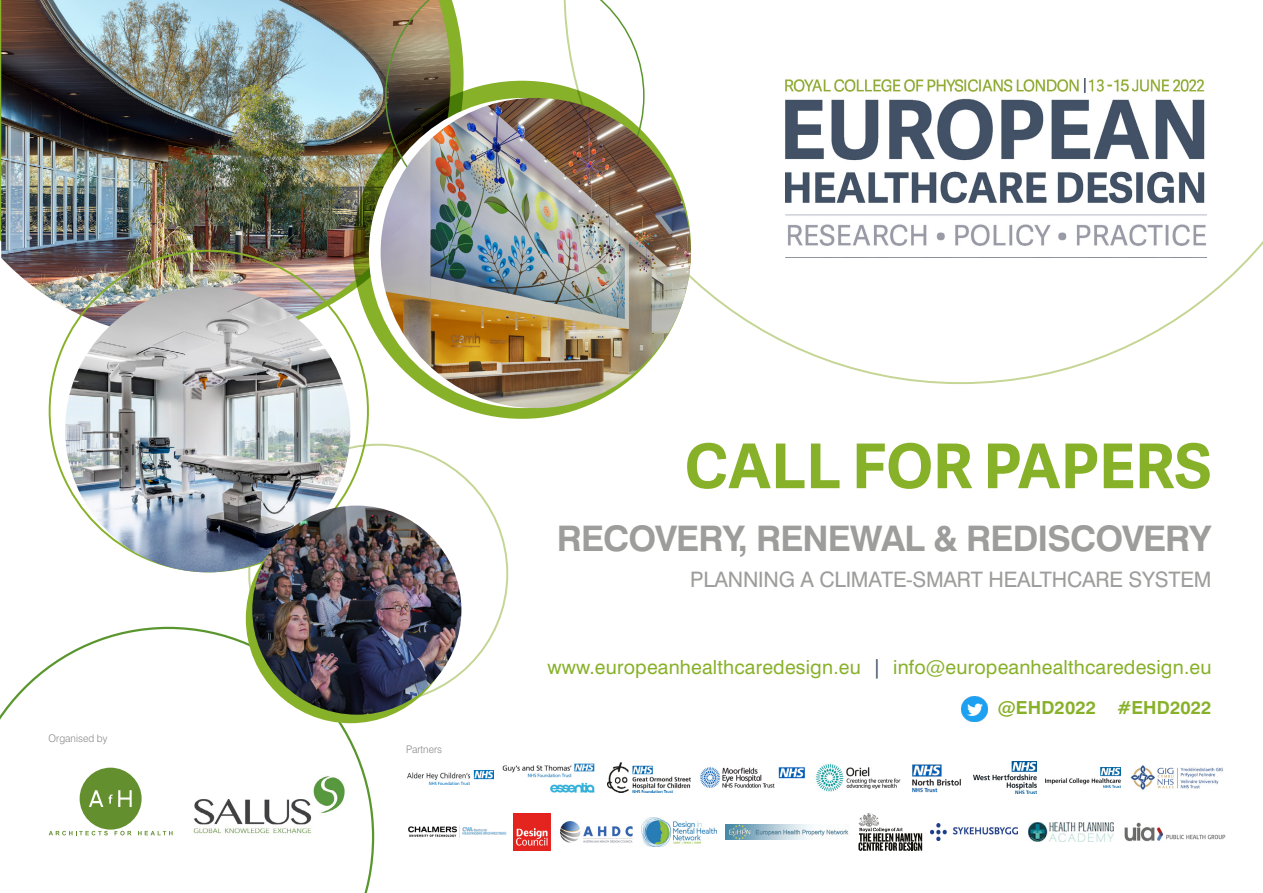
<style>
.page{position:relative;width:1263px;height:893px;background:#fff}
.page>*{position:absolute;margin:0;border:0;box-sizing:border-box;transform-origin:0 0}
.t1{font:700 61.65px "Adelle Sans";color:#88b12a}
.t2{font:700 35.25px "Swiss 721 BT";letter-spacing:-.025em;color:#9d9d9c}
.t3{font:21.3px "Swiss 721 BT";letter-spacing:-.01em;color:#9d9d9c}
.t4{font:19.5px "Swiss 721 BT";letter-spacing:.01em;color:#88b12a}
.t5{font:700 18px "Swiss 721 BT";letter-spacing:.01em;color:#88b12a}
.t6{font:300 10.5px "Swiss 721 BT";color:#878787;scale:.96 1}
.s1{color:#395066}
</style>
<div class="page">
<svg style="left:0;top:627px;width:374px;height:266px"></svg>
<svg style="left:627px;top:78px;width:636px;height:306px"></svg>
<img style="left:1px;top:0;width:384px;height:338px">
<svg style="left:353px;top:81px;width:338px;height:338px;background:#789726"></svg>
<div style="left:369px;top:98px;width:310px;height:310px;background:#fff;border-radius:50%"></div>
<svg style="left:385px;top:0;width:260px;height:216px"></svg>
<img style="left:381px;top:98px;width:310px;height:310px;border-radius:155px">
<img style="left:785px;top:79px;width:421px;height:178px">
<img style="left:65px;top:287px;width:285px;height:285px;border-radius:143px">
<div style="left:246px;top:514px;width:209px;height:209px;background:#88b12a;border-radius:50%"></div>
<img style="left:252px;top:506px;width:209px;height:209px;border-radius:105px">
<img style="left:193px;top:775px;width:158px;height:63px">
<svg style="left:49px;top:768px;width:124px;height:67px"></svg>
<img style="left:725px;top:824px;width:124px;height:16px">
<img style="left:912px;top:764px;width:49px;height:29px">
<img style="left:407px;top:771px;width:86px;height:13px">
<img style="left:931px;top:824px;width:87px;height:16px">
<svg style="left:858px;top:813px;width:64px;height:38px"></svg>
<img style="left:513px;top:813px;width:38px;height:38px">
<img style="left:700px;top:767px;width:105px;height:21px">
<img style="left:1028px;top:822px;width:86px;height:19px">
<img style="left:816px;top:763px;width:85px;height:29px">
<img style="left:502px;top:763px;width:93px;height:30px">
<img style="left:974px;top:762px;width:63px;height:31px">
<img style="left:607px;top:763px;width:83px;height:29px">
<img style="left:1125px;top:822px;width:100px;height:19px">
<img style="left:561px;top:821px;width:72px;height:21px">
<img style="left:641px;top:817px;width:76px;height:29px">
<img style="left:962px;top:696px;width:25px;height:26px">
<img style="left:1045px;top:768px;width:75px;height:19px">
<img style="left:1130px;top:765px;width:93px;height:25px">
<img style="left:408px;top:825px;width:99px;height:13px">
<p class="t6" style="left:49px;top:732px;width:63px">Organised by</p>
<p class="t6" style="left:406px;top:743px;width:39px">Partners</p>
<h1 class="t1" style="left:685px;top:421px;width:528px">CALL FOR PAPERS</h1>
<h2 class="t2" style="left:557px;top:517px;width:656px">RECOVERY, RENEWAL &amp; REDISCOVERY</h2>
<p class="t3" style="left:690px;top:566px;width:523px">PLANNING A CLIMATE-SMART HEALTHCARE SYSTEM</p>
<p class="t4" style="left:547px;top:655px;width:665px">www.europeanhealthcaredesign.eu <span class="s1">|</span> info@europeanhealthcaredesign.eu</p>
<p class="t5" style="left:998px;top:696px;width:215px">@EHD2022 #EHD2022</p>
</div>
